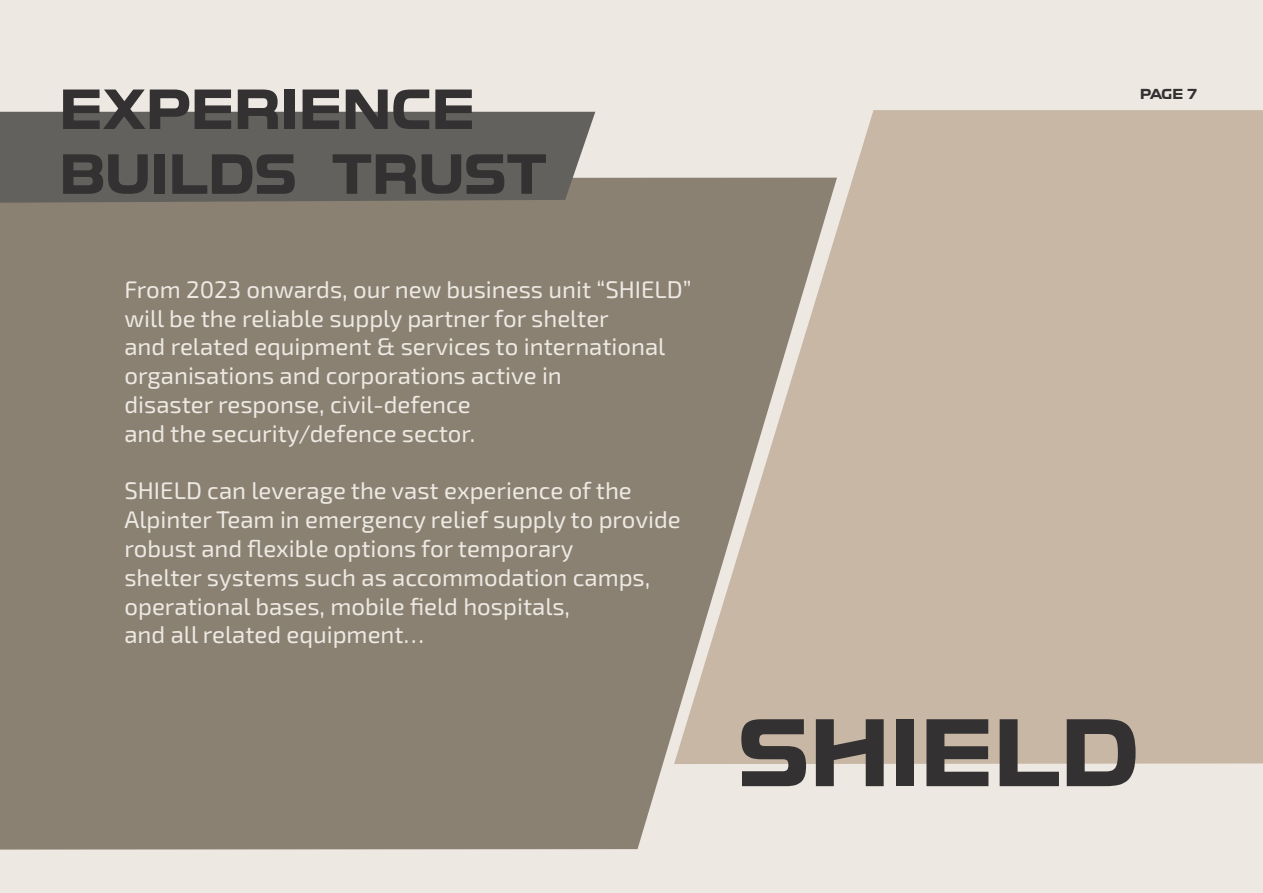
<style>
.page{position:relative;width:1263px;height:893px;background:#ede9e2}
.page>*{position:absolute;margin:0;border:0;box-sizing:border-box;transform-origin:0 0}
.t1{font:700 54px/64.8px "Toxigenesis Rg";color:#333132}
.t2{font:24px/28.8px "Exo 2";color:#ede9e2}
.t3{font:700 13.5px "Toxigenesis Rg";color:#333132}
</style>
<div class="page">
<div style="left:0;top:178px;width:834px;height:672px;background:#8a8173"></div>
<svg style="left:674px;top:110px;width:589px;height:654px;background:#c1b3a1"></svg>
<div style="left:0;top:112px;width:595px;height:91px;background:#63615d"></div>
<svg style="left:741px;top:719px;width:65px;height:67px;background:#66605c"></svg>
<svg style="left:816px;top:719px;width:68px;height:67px;background:#706a66"></svg>
<div style="left:896px;top:719px;width:18px;height:67px;background:#333132"></div>
<svg style="left:926px;top:719px;width:62px;height:67px;background:#5e5a56"></svg>
<svg style="left:1000px;top:719px;width:59px;height:67px;background:#887f76"></svg>
<svg style="left:1067px;top:719px;width:68px;height:67px;background:#645f5a"></svg>
<h1 class="t1" style="left:59px;top:74px;width:489px">EXPERIENCE<br>BUILDS TRUST</h1>
<p class="t2" style="left:124px;top:274px;width:569px">From 2023 onwards, our new business unit “SHIELD” will be the reliable supply partner for shelter<br>and related equipment &amp; services to international organisations and corporations active in<br>disaster response, civil-defence<br>and the security/defence sector.</p>
<p class="t2" style="left:124px;top:476px;width:558px">SHIELD can leverage the vast experience of the Alpinter Team in emergency relief supply to provide robust and flexible options for temporary<br>shelter systems such as accommodation camps, operational bases, mobile field hospitals,<br>and all related equipment…</p>
<p class="t3" style="left:1140px;top:83px;width:59px">PAGE 7</p>
</div>
